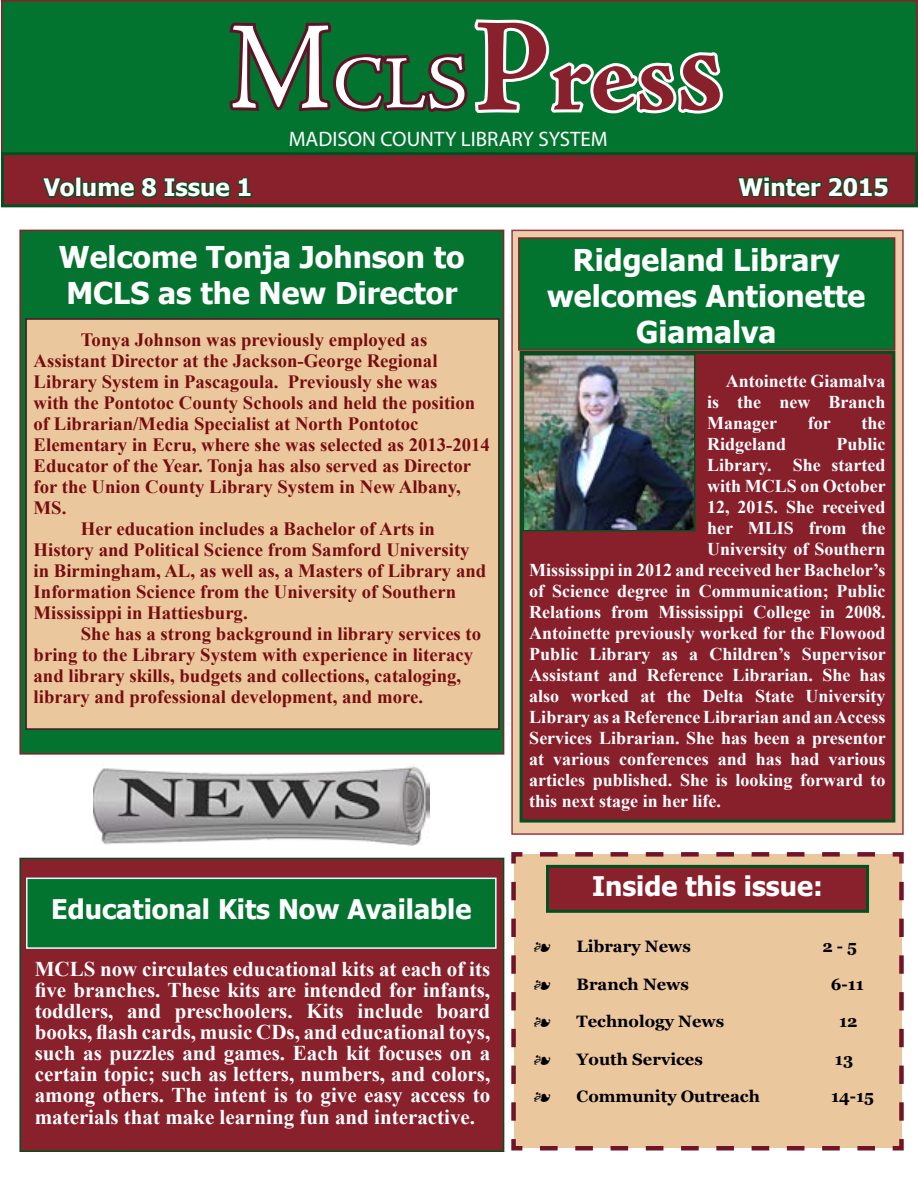
<style>
.page{position:relative;width:918px;height:1188px;background:#fff}
.page>*{position:absolute;margin:0;border:0;box-sizing:border-box;transform-origin:0 0}
.t1{font:75px "Adobe Jenson Pro";color:#fff}
.t2{font:700 30px/36px "Tahoma";color:#fff}
.t3{font:700 27px "Tahoma";color:#fff}
.t4{font:700 24px "Tahoma";color:#fff}
.t5{font:700 21px/21.1px "Times New Roman";color:#fff;text-align:justify}
.t6{font:21px "Myriad Pro";color:#fff}
.t7{font:700 18.75px "Times New Roman";color:#770d0f}
.t8{font:700 18px/21px "Times New Roman";color:#fff;text-align:justify}
.t9{font:700 16.5px "Georgia";color:#000}
.t10{font:700 16.5px "Georgia";color:#000}
.s1{font-size:125.25px}
.s2{font-weight:700;font-size:133.95px;color:#89212c}
.s3{font-weight:700;font-size:108px;color:#89212c}
</style>
<div class="page">
<div style="left:511px;top:852px;width:393px;height:299px;background:#ebc79e"></div>
<div style="left:2px;top:1px;width:915px;height:154px;background:#037430"></div>
<div style="left:1px;top:0;width:917px;height:156px;border:2px solid #89212c"></div>
<div style="left:2px;top:154px;width:914px;height:52px;background:#89212c"></div>
<div style="left:1px;top:152px;width:917px;height:55px;border:3px solid #034f20"></div>
<svg style="left:229px;top:19px;width:494px;height:95px"></svg>
<svg style="left:737px;top:176px;width:152px;height:22px"></svg>
<div style="left:548px;top:866px;width:320px;height:45px;background:#89212c"></div>
<div style="left:546px;top:865px;width:323px;height:48px;border:3px solid #034f20"></div>
<div style="left:512px;top:230px;width:391px;height:604px;background:linear-gradient(to right,#edcda9,#edcda9)"></div>
<div style="left:511px;top:230px;width:393px;height:605px;border:2px solid #89212c"></div>
<svg style="left:42px;top:176px;width:189px;height:22px"></svg>
<svg style="left:238px;top:177px;width:14px;height:21px"></svg>
<div style="left:521px;top:352px;width:373px;height:469px;background:#88202c"></div>
<div style="left:520px;top:351px;width:375px;height:472px;border:3px solid #034f20"></div>
<div style="left:20px;top:230px;width:484px;height:524px;background:#047330"></div>
<div style="left:19px;top:230px;width:485px;height:525px;border:2px solid #89212c"></div>
<div style="left:26px;top:319px;width:473px;height:410px;background:#ebc79e"></div>
<div style="left:25px;top:318px;width:475px;height:412px;border:2px solid #511427"></div>
<div style="left:519px;top:238px;width:376px;height:112px;background:#037430"></div>
<div style="left:518px;top:237px;width:377px;height:114px;border:2px solid #89212c"></div>
<div style="left:19px;top:858px;width:485px;height:294px;background:#89212c;border:2px solid #034f20"></div>
<img style="left:526px;top:357px;width:167px;height:171px">
<div style="left:523px;top:354px;width:173px;height:177px;border:2px solid #034f20"></div>
<div style="left:27px;top:878px;width:469px;height:70px;background:#037430"></div>
<div style="left:26px;top:878px;width:471px;height:71px;border:2px solid #e0ffff"></div>
<img style="left:93px;top:766px;width:336px;height:80px">
<svg style="left:534px;top:942px;width:16px;height:10px"></svg>
<svg style="left:534px;top:980px;width:16px;height:10px"></svg>
<svg style="left:534px;top:1017px;width:16px;height:10px"></svg>
<svg style="left:534px;top:1055px;width:16px;height:10px"></svg>
<svg style="left:534px;top:1092px;width:16px;height:10px"></svg>
<h1 class="t1" style="left:229px;top:41px;width:496px"><span class="s1">M</span>CLS<span class="s2">P</span><span class="s3">res</span><span class="s2">s</span></h1>
<p class="t4" style="left:44px;top:171px;width:210px">Volume 8 Issue 1</p>
<p class="t6" style="left:289px;top:126px;width:320px">MADISON COUNTY LIBRARY SYSTEM</p>
<p class="t4" style="left:739px;top:170px;width:152px">Winter 2015</p>
<h2 class="t2" style="left:59px;top:237px;width:407px">Welcome Tonja Johnson to<br>MCLS as the New Director</h2>
<p class="t7" style="left:81px;top:327px;width:348px">Tonya Johnson was previously employed as</p>
<p class="t7" style="left:34px;top:348px;width:405px">Assistant Director at the Jackson-George Regional</p>
<p class="t7" style="left:34px;top:369px;width:405px">Library System in Pascagoula. Previously she was</p>
<p class="t7" style="left:34px;top:390px;width:443px">with the Pontotoc County Schools and held the position</p>
<p class="t7" style="left:34px;top:411px;width:386px">of Librarian/Media Specialist at North Pontotoc</p>
<p class="t7" style="left:34px;top:432px;width:458px">Elementary in Ecru, where she was selected as 2013-2014</p>
<p class="t7" style="left:34px;top:453px;width:439px">Educator of the Year. Tonja has also served as Director</p>
<p class="t7" style="left:34px;top:474px;width:429px">for the Union County Library System in New Albany,</p>
<p class="t7" style="left:34px;top:495px;width:34px">MS.</p>
<p class="t7" style="left:81px;top:516px;width:355px">Her education includes a Bachelor of Arts in</p>
<p class="t7" style="left:34px;top:537px;width:438px">History and Political Science from Samford University</p>
<p class="t7" style="left:34px;top:558px;width:454px">in Birmingham, AL, as well as, a Masters of Library and</p>
<p class="t7" style="left:34px;top:579px;width:424px">Information Science from the University of Southern</p>
<p class="t7" style="left:34px;top:600px;width:216px">Mississippi in Hattiesburg.</p>
<p class="t7" style="left:81px;top:621px;width:402px">She has a strong background in library services to</p>
<p class="t7" style="left:34px;top:642px;width:441px">bring to the Library System with experience in literacy</p>
<p class="t7" style="left:34px;top:663px;width:429px">and library skills, budgets and collections, cataloging,</p>
<p class="t7" style="left:34px;top:684px;width:391px">library and professional development, and more.</p>
<h3 class="t3" style="left:51px;top:890px;width:422px">Educational Kits Now Available</h3>
<p class="t5" style="left:35px;top:958px;width:457px">MCLS now circulates educational kits at each of its five branches. These kits are intended for infants, toddlers, and preschoolers. Kits include board books, flash cards, music CDs, and educational toys, such as puzzles and games. Each kit focuses on a certain topic; such as letters, numbers, and colors, among others. The intent is to give easy access to materials that make learning fun and interactive.</p>
<h2 class="t2" style="left:547px;top:240px;width:320px;text-align:center">Ridgeland Library welcomes Antionette<br>Giamalva</h2>
<p class="t8" style="left:707px;top:370px;width:180px;text-indent:19px">Antoinette Giamalva is the new Branch Manager</p>
<p class="t8" style="left:808px;top:412px;width:24px">for</p>
<p class="t8" style="left:862px;top:412px;width:25px">the</p>
<p class="t8" style="left:707px;top:433px;width:81px">Ridgeland</p>
<p class="t8" style="left:837px;top:433px;width:51px">Public</p>
<p class="t8" style="left:707px;top:454px;width:180px">Library. She started</p>
<p class="t8" style="left:707px;top:475px;width:180px">with MCLS on October</p>
<p class="t8" style="left:707px;top:496px;width:180px">12, 2015. She received</p>
<p class="t8" style="left:707px;top:517px;width:180px">her MLIS from the</p>
<p class="t8" style="left:707px;top:538px;width:180px">University of Southern</p>
<p class="t8" style="left:529px;top:559px;width:358px">Mississippi in 2012 and received her Bachelor’s</p>
<p class="t8" style="left:529px;top:580px;width:358px">of Science degree in Communication; Public</p>
<p class="t8" style="left:529px;top:601px;width:358px">Relations from Mississippi College in 2008.</p>
<p class="t8" style="left:529px;top:622px;width:358px">Antoinette previously worked for the Flowood</p>
<p class="t8" style="left:529px;top:643px;width:358px">Public Library as a Children’s Supervisor</p>
<p class="t8" style="left:529px;top:664px;width:358px">Assistant and Reference Librarian. She has</p>
<p class="t8" style="left:529px;top:685px;width:358px">also worked at the Delta State University</p>
<p class="t8" style="left:529px;top:706px;width:358px">Library as a Reference Librarian and an Access</p>
<p class="t8" style="left:529px;top:727px;width:358px">Services Librarian. She has been a presentor</p>
<p class="t8" style="left:529px;top:748px;width:358px">at various conferences and has had various</p>
<p class="t8" style="left:529px;top:769px;width:358px">articles published. She is looking forward to</p>
<p class="t8" style="left:529px;top:790px;width:193px">this next stage in her life.</p>
<h3 class="t3" style="left:592px;top:867px;width:232px">Inside this issue:</h3>
<p class="t9" style="left:577px;top:936px;width:116px">Library News</p>
<p class="t10" style="left:822px;top:936px;width:36px">2 - 5</p>
<p class="t9" style="left:577px;top:973px;width:114px">Branch News</p>
<p class="t10" style="left:831px;top:973px;width:35px">6-11</p>
<p class="t9" style="left:577px;top:1011px;width:149px">Technology News</p>
<p class="t10" style="left:839px;top:1011px;width:20px">12</p>
<p class="t9" style="left:577px;top:1048px;width:128px">Youth Services</p>
<p class="t9" style="left:835px;top:1048px;width:20px">13</p>
<p class="t9" style="left:577px;top:1086px;width:185px">Community Outreach</p>
<p class="t9" style="left:831px;top:1086px;width:45px">14-15</p>
</div>
